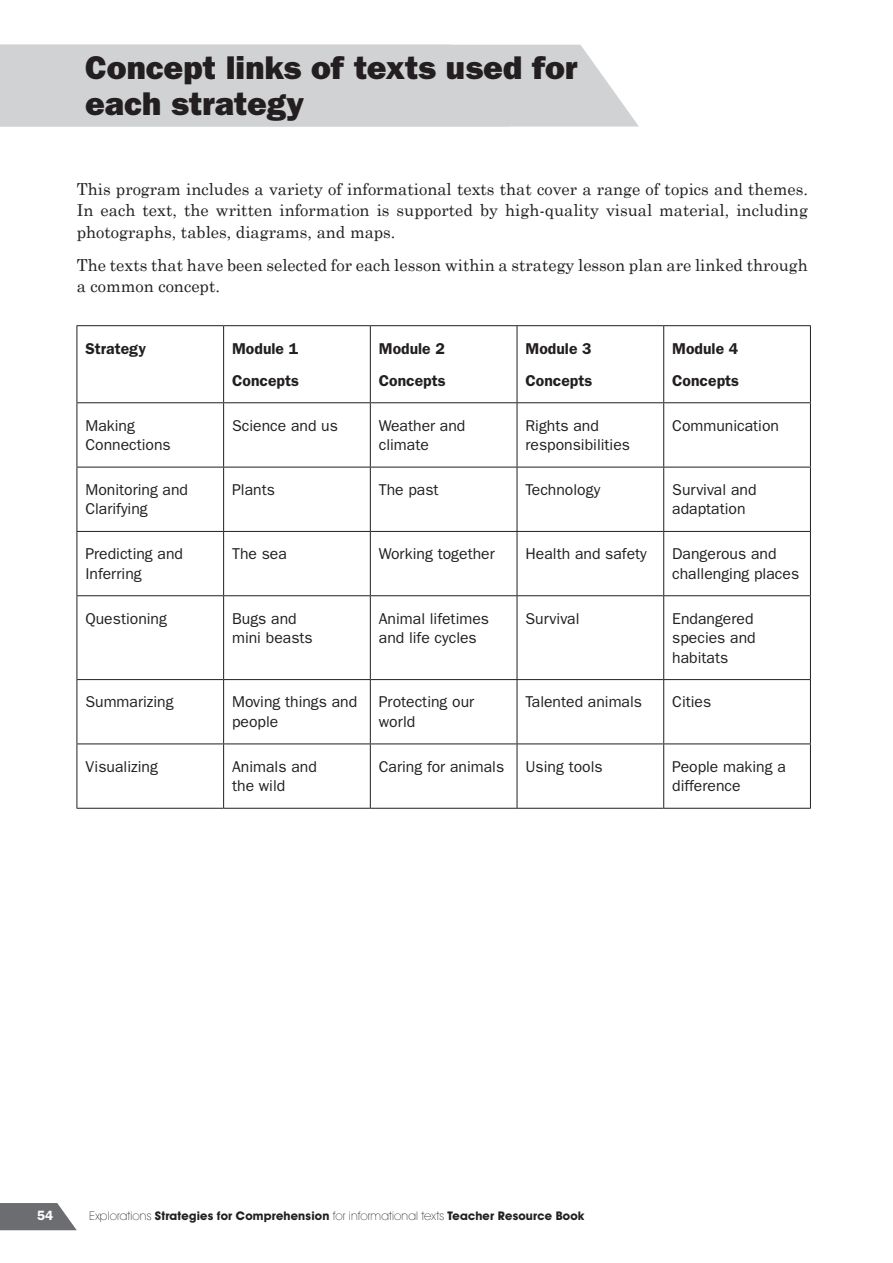
<style>
.page{position:relative;width:893px;height:1263px;background:#fff}
.page>*{position:absolute;margin:0;border:0;box-sizing:border-box;transform-origin:0 0}
.A_head{font:33px/36px "ITC Franklin Gothic Std Hvy";color:#231f20}
.Bodytext{font:16.5px/21.3px "Century Schoolbook";color:#231f20;text-align:justify}
.Bodytext_sans{font:15.75px/19.5px "ITC Franklin Gothic Std";color:#231f20}
.Table_body_sans_bold{font:600 15.75px "ITC Franklin Gothic Std";color:#231f20}
.t1{font:600 13.5px "ITC Franklin Gothic Std";color:#fff}
.t2{font:700 12px "Avant Garde IT Cby BT";letter-spacing:.015em;color:#231f20}
.s1{font-weight:200}
</style>
<div class="page">
<svg style="left:0;top:1203px;width:77px;height:27px;background:#7f8082"></svg>
<div style="left:0;top:45px;width:639px;height:81px;background:#d1d2d4"></div>
<hr style="left:77px;top:325px;width:147px;height:1px;background:#231f20">
<hr style="left:77px;top:326px;width:1px;height:76px;background:#231f20">
<hr style="left:224px;top:325px;width:146px;height:1px;background:#231f20">
<hr style="left:223px;top:326px;width:1px;height:76px;background:#231f20">
<hr style="left:370px;top:325px;width:147px;height:1px;background:#231f20">
<hr style="left:370px;top:326px;width:1px;height:76px;background:#231f20">
<hr style="left:517px;top:325px;width:147px;height:1px;background:#231f20">
<hr style="left:517px;top:326px;width:1px;height:76px;background:#231f20">
<hr style="left:664px;top:325px;width:147px;height:1px;background:#231f20">
<hr style="left:663px;top:326px;width:1px;height:76px;background:#231f20">
<hr style="left:810px;top:326px;width:1px;height:76px;background:#231f20">
<hr style="left:77px;top:402px;width:147px;height:1px;background:#231f20">
<hr style="left:77px;top:403px;width:1px;height:64px;background:#231f20">
<hr style="left:224px;top:402px;width:146px;height:1px;background:#231f20">
<hr style="left:223px;top:403px;width:1px;height:64px;background:#231f20">
<hr style="left:370px;top:402px;width:147px;height:1px;background:#231f20">
<hr style="left:370px;top:403px;width:1px;height:64px;background:#231f20">
<hr style="left:517px;top:402px;width:147px;height:1px;background:#231f20">
<hr style="left:517px;top:403px;width:1px;height:64px;background:#231f20">
<hr style="left:664px;top:402px;width:147px;height:1px;background:#231f20">
<hr style="left:663px;top:403px;width:1px;height:64px;background:#231f20">
<hr style="left:810px;top:403px;width:1px;height:64px;background:#231f20">
<hr style="left:77px;top:467px;width:147px;height:1px;background:#231f20">
<hr style="left:77px;top:467px;width:1px;height:64px;background:#231f20">
<hr style="left:224px;top:467px;width:146px;height:1px;background:#231f20">
<hr style="left:223px;top:467px;width:1px;height:64px;background:#231f20">
<hr style="left:370px;top:467px;width:147px;height:1px;background:#231f20">
<hr style="left:370px;top:467px;width:1px;height:64px;background:#231f20">
<hr style="left:517px;top:467px;width:147px;height:1px;background:#231f20">
<hr style="left:517px;top:467px;width:1px;height:64px;background:#231f20">
<hr style="left:664px;top:467px;width:147px;height:1px;background:#231f20">
<hr style="left:663px;top:467px;width:1px;height:64px;background:#231f20">
<hr style="left:810px;top:467px;width:1px;height:64px;background:#231f20">
<hr style="left:77px;top:531px;width:147px;height:1px;background:#231f20">
<hr style="left:77px;top:532px;width:1px;height:63px;background:#231f20">
<hr style="left:224px;top:531px;width:146px;height:1px;background:#231f20">
<hr style="left:223px;top:532px;width:1px;height:63px;background:#231f20">
<hr style="left:370px;top:531px;width:147px;height:1px;background:#231f20">
<hr style="left:370px;top:532px;width:1px;height:63px;background:#231f20">
<hr style="left:517px;top:531px;width:147px;height:1px;background:#231f20">
<hr style="left:517px;top:532px;width:1px;height:63px;background:#231f20">
<hr style="left:664px;top:531px;width:147px;height:1px;background:#231f20">
<hr style="left:663px;top:532px;width:1px;height:63px;background:#231f20">
<hr style="left:810px;top:532px;width:1px;height:63px;background:#231f20">
<hr style="left:77px;top:595px;width:147px;height:1px;background:#231f20">
<hr style="left:77px;top:596px;width:1px;height:83px;background:#231f20">
<hr style="left:224px;top:595px;width:146px;height:1px;background:#231f20">
<hr style="left:223px;top:596px;width:1px;height:83px;background:#231f20">
<hr style="left:370px;top:595px;width:147px;height:1px;background:#231f20">
<hr style="left:370px;top:596px;width:1px;height:83px;background:#231f20">
<hr style="left:517px;top:595px;width:147px;height:1px;background:#231f20">
<hr style="left:517px;top:596px;width:1px;height:83px;background:#231f20">
<hr style="left:664px;top:595px;width:147px;height:1px;background:#231f20">
<hr style="left:663px;top:596px;width:1px;height:83px;background:#231f20">
<hr style="left:810px;top:596px;width:1px;height:83px;background:#231f20">
<hr style="left:77px;top:679px;width:147px;height:1px;background:#231f20">
<hr style="left:77px;top:680px;width:1px;height:63px;background:#231f20">
<hr style="left:224px;top:679px;width:146px;height:1px;background:#231f20">
<hr style="left:223px;top:680px;width:1px;height:63px;background:#231f20">
<hr style="left:370px;top:679px;width:147px;height:1px;background:#231f20">
<hr style="left:370px;top:680px;width:1px;height:63px;background:#231f20">
<hr style="left:517px;top:679px;width:147px;height:1px;background:#231f20">
<hr style="left:517px;top:680px;width:1px;height:63px;background:#231f20">
<hr style="left:664px;top:679px;width:147px;height:1px;background:#231f20">
<hr style="left:663px;top:680px;width:1px;height:63px;background:#231f20">
<hr style="left:810px;top:680px;width:1px;height:63px;background:#231f20">
<hr style="left:77px;top:743px;width:147px;height:1px;background:#231f20">
<hr style="left:77px;top:744px;width:1px;height:64px;background:#231f20">
<hr style="left:224px;top:743px;width:146px;height:1px;background:#231f20">
<hr style="left:223px;top:744px;width:1px;height:64px;background:#231f20">
<hr style="left:370px;top:743px;width:147px;height:1px;background:#231f20">
<hr style="left:370px;top:744px;width:1px;height:64px;background:#231f20">
<hr style="left:517px;top:743px;width:147px;height:1px;background:#231f20">
<hr style="left:517px;top:744px;width:1px;height:64px;background:#231f20">
<hr style="left:664px;top:743px;width:147px;height:1px;background:#231f20">
<hr style="left:663px;top:744px;width:1px;height:64px;background:#231f20">
<hr style="left:810px;top:744px;width:1px;height:64px;background:#231f20">
<hr style="left:77px;top:808px;width:147px;height:1px;background:#231f20">
<hr style="left:224px;top:808px;width:146px;height:1px;background:#231f20">
<hr style="left:370px;top:808px;width:147px;height:1px;background:#231f20">
<hr style="left:517px;top:808px;width:147px;height:1px;background:#231f20">
<hr style="left:664px;top:808px;width:147px;height:1px;background:#231f20">
<p class="A_head" style="left:85px;top:50px;width:494px">Concept links of texts used for each strategy</p>
<p class="Bodytext" style="left:77px;top:178px;width:733px">This program includes a variety of informational texts that cover a range of topics and themes.<br>In each text, the written information is supported by high-quality visual material, including photographs, tables, diagrams, and maps.</p>
<p class="Bodytext" style="left:77px;top:255px;width:733px">The texts that have been selected for each lesson within a strategy lesson plan are linked through a common concept.</p>
<p class="Table_body_sans_bold" style="left:85px;top:339px;width:62px">Strategy</p>
<p class="Table_body_sans_bold" style="left:232px;top:339px;width:68px">Module 1</p>
<p class="Table_body_sans_bold" style="left:232px;top:371px;width:68px">Concepts</p>
<p class="Table_body_sans_bold" style="left:379px;top:339px;width:68px">Module 2</p>
<p class="Table_body_sans_bold" style="left:379px;top:371px;width:68px">Concepts</p>
<p class="Table_body_sans_bold" style="left:525px;top:339px;width:68px">Module 3</p>
<p class="Table_body_sans_bold" style="left:525px;top:371px;width:68px">Concepts</p>
<p class="Table_body_sans_bold" style="left:672px;top:339px;width:68px">Module 4</p>
<p class="Table_body_sans_bold" style="left:672px;top:371px;width:68px">Concepts</p>
<p class="Bodytext_sans" style="left:85px;top:416px;width:87px">Making<br>Connections</p>
<p class="Bodytext_sans" style="left:232px;top:416px;width:107px">Science and us</p>
<p class="Bodytext_sans" style="left:379px;top:416px;width:88px">Weather and climate</p>
<p class="Bodytext_sans" style="left:525px;top:416px;width:106px">Rights and responsibilities</p>
<p class="Bodytext_sans" style="left:672px;top:416px;width:108px">Communication</p>
<p class="Bodytext_sans" style="left:85px;top:480px;width:104px">Monitoring and<br>Clarifying</p>
<p class="Bodytext_sans" style="left:232px;top:480px;width:44px">Plants</p>
<p class="Bodytext_sans" style="left:379px;top:480px;width:61px">The past</p>
<p class="Bodytext_sans" style="left:525px;top:480px;width:76px">Technology</p>
<p class="Bodytext_sans" style="left:672px;top:480px;width:86px">Survival and adaptation</p>
<p class="Bodytext_sans" style="left:85px;top:544px;width:99px">Predicting and<br>Inferring</p>
<p class="Bodytext_sans" style="left:232px;top:544px;width:56px">The sea</p>
<p class="Bodytext_sans" style="left:379px;top:544px;width:117px">Working together</p>
<p class="Bodytext_sans" style="left:525px;top:544px;width:123px">Health and safety</p>
<p class="Bodytext_sans" style="left:672px;top:544px;width:128px">Dangerous and challenging places</p>
<p class="Bodytext_sans" style="left:85px;top:609px;width:83px">Questioning</p>
<p class="Bodytext_sans" style="left:232px;top:609px;width:82px">Bugs and mini beasts</p>
<p class="Bodytext_sans" style="left:379px;top:609px;width:112px">Animal lifetimes and life cycles</p>
<p class="Bodytext_sans" style="left:525px;top:609px;width:56px">Survival</p>
<p class="Bodytext_sans" style="left:672px;top:609px;width:85px">Endangered species and habitats</p>
<p class="Bodytext_sans" style="left:85px;top:692px;width:90px">Summarizing</p>
<p class="Bodytext_sans" style="left:232px;top:692px;width:127px">Moving things and people</p>
<p class="Bodytext_sans" style="left:379px;top:692px;width:97px">Protecting our world</p>
<p class="Bodytext_sans" style="left:525px;top:692px;width:118px">Talented animals</p>
<p class="Bodytext_sans" style="left:672px;top:692px;width:41px">Cities</p>
<p class="Bodytext_sans" style="left:85px;top:757px;width:74px">Visualizing</p>
<p class="Bodytext_sans" style="left:232px;top:757px;width:86px">Animals and the wild</p>
<p class="Bodytext_sans" style="left:379px;top:757px;width:127px">Caring for animals</p>
<p class="Bodytext_sans" style="left:525px;top:757px;width:79px">Using tools</p>
<p class="Bodytext_sans" style="left:672px;top:757px;width:115px">People making a difference</p>
<p class="t1" style="left:37px;top:1207px;width:18px">54</p>
<p class="t2" style="left:89px;top:1208px;width:496px"><span class="s1">Explorations</span> Strategies for Comprehension <span class="s1">for informational texts</span> Teacher Resource Book</p>
</div>
